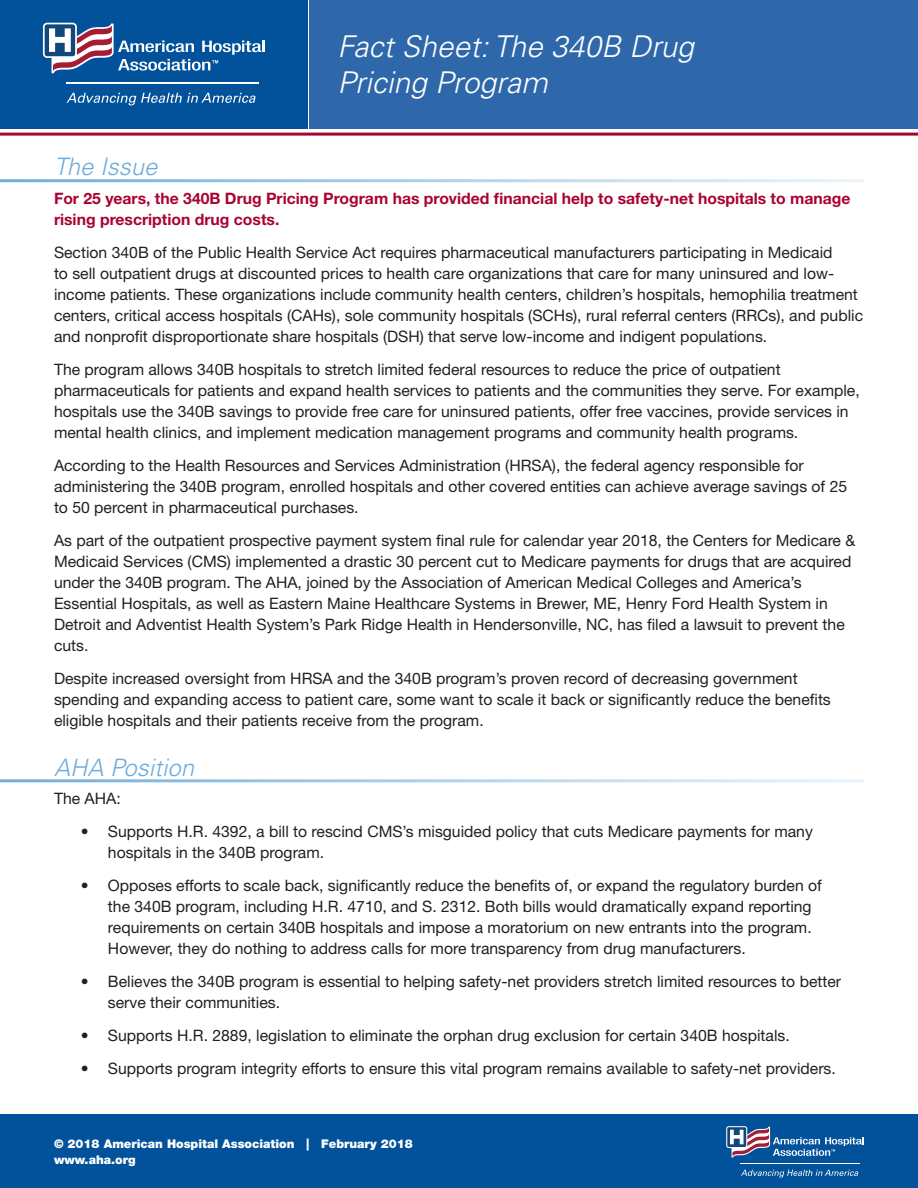
<style>
.page{position:relative;width:918px;height:1188px;background:#fff}
.page>*{position:absolute;margin:0;border:0;box-sizing:border-box;transform-origin:0 0}
.t1{font:italic 300 30px/36px "Univers LT Std";color:#fff}
.t2{font:italic 300 24px "Univers LT Std";color:#6cacdb}
.t3{font:15.75px/21px "Helvetica Neue LT Std";color:#231f20}
.t4{font:700 15.75px/21px "Helvetica Neue LT Std";color:#a90332}
.t5{font:900 12px/16.5px "Helvetica Neue LT Std";color:#fff}
</style>
<div class="page">
<div style="left:0;top:0;width:308px;height:128px;background:#01529b"></div>
<hr style="left:0;top:133px;width:918px;height:3px;background:#a90332">
<div style="left:310px;top:0;width:608px;height:128px;background:#2f68aa"></div>
<div style="left:0;top:1114px;width:918px;height:74px;background:#01529b"></div>
<hr style="left:0;top:179px;width:864px;height:3px;background:#6cacdb">
<hr style="left:0;top:779px;width:864px;height:3px;background:#6cacdb">
<hr style="left:66px;top:82px;width:192px;height:1px;background:#fff">
<svg style="left:67px;top:93px;width:189px;height:12px"></svg>
<svg style="left:43px;top:23px;width:222px;height:50px"></svg>
<hr style="left:741px;top:1163px;width:119px;height:1px;background:#fff">
<svg style="left:741px;top:1170px;width:117px;height:8px"></svg>
<svg style="left:726px;top:1126px;width:138px;height:32px"></svg>
<h2 class="t2" style="left:54px;top:153px;width:105px">The Issue</h2>
<h1 class="t1" style="left:338px;top:28px;width:358px">Fact Sheet: The 340B Drug<br>Pricing Program</h1>
<p class="t4" style="left:54px;top:188px;width:798px">For 25 years, the 340B Drug Pricing Program has provided financial help to safety-net hospitals to manage rising prescription drug costs.</p>
<p class="t3" style="left:54px;top:242px;width:811px">Section 340B of the Public Health Service Act requires pharmaceutical manufacturers participating in Medicaid<br>to sell outpatient drugs at discounted prices to health care organizations that care for many uninsured and low&shy;income patients. These organizations include community health centers, children’s hospitals, hemophilia treatment centers, critical access hospitals (CAHs), sole community hospitals (SCHs), rural referral centers (RRCs), and public and nonprofit disproportionate share hospitals (DSH) that serve low-income and indigent populations.</p>
<p class="t3" style="left:54px;top:359px;width:807px">The program allows 340B hospitals to stretch limited federal resources to reduce the price of outpatient pharmaceuticals for patients and expand health services to patients and the communities they serve. For example, hospitals use the 340B savings to provide free care for uninsured patients, offer free vaccines, provide services in mental health clinics, and implement medication management programs and community health programs.</p>
<p class="t3" style="left:54px;top:455px;width:795px">According to the Health Resources and Services Administration (HRSA), the federal agency responsible for administering the 340B program, enrolled hospitals and other covered entities can achieve average savings of 25 to 50 percent in pharmaceutical purchases.</p>
<p class="t3" style="left:54px;top:530px;width:803px">As part of the outpatient prospective payment system final rule for calendar year 2018, the Centers for Medicare &amp; Medicaid Services (CMS) implemented a drastic 30 percent cut to Medicare payments for drugs that are acquired under the 340B program. The AHA, joined by the Association of American Medical Colleges and America’s Essential Hospitals, as well as Eastern Maine Healthcare Systems in Brewer, ME, Henry Ford Health System in Detroit and Adventist Health System’s Park Ridge Health in Hendersonville, NC, has filed a lawsuit to prevent the cuts.</p>
<p class="t3" style="left:54px;top:668px;width:778px">Despite increased oversight from HRSA and the 340B program’s proven record of decreasing government spending and expanding access to patient care, some want to scale it back or significantly reduce the benefits eligible hospitals and their patients receive from the program.</p>
<h2 class="t2" style="left:54px;top:753px;width:142px">AHA Position</h2>
<p class="t3" style="left:54px;top:788px;width:68px">The AHA:</p>
<p class="t3" style="left:108px;top:821px;width:706px;text-indent:-27px">• Supports H.R. 4392, a bill to rescind CMS’s misguided policy that cuts Medicare payments for many hospitals in the 340B program.</p>
<p class="t3" style="left:108px;top:875px;width:715px;text-indent:-27px">• Opposes efforts to scale back, significantly reduce the benefits of, or expand the regulatory burden of the 340B program, including H.R. 4710, and S. 2312. Both bills would dramatically expand reporting requirements on certain 340B hospitals and impose a moratorium on new entrants into the program.<br>However, they do nothing to address calls for more transparency from drug manufacturers.</p>
<p class="t3" style="left:108px;top:971px;width:735px;text-indent:-27px">• Believes the 340B program is essential to helping safety-net providers stretch limited resources to better serve their communities.</p>
<p class="t3" style="left:81px;top:1025px;width:710px">• Supports H.R. 2889, legislation to eliminate the orphan drug exclusion for certain 340B hospitals.</p>
<p class="t3" style="left:81px;top:1058px;width:756px">• Supports program integrity efforts to ensure this vital program remains available to safety-net providers.</p>
<p class="t5" style="left:54px;top:1135px;width:360px">© 2018 American Hospital Association | February 2018 www.aha.org</p>
</div>
